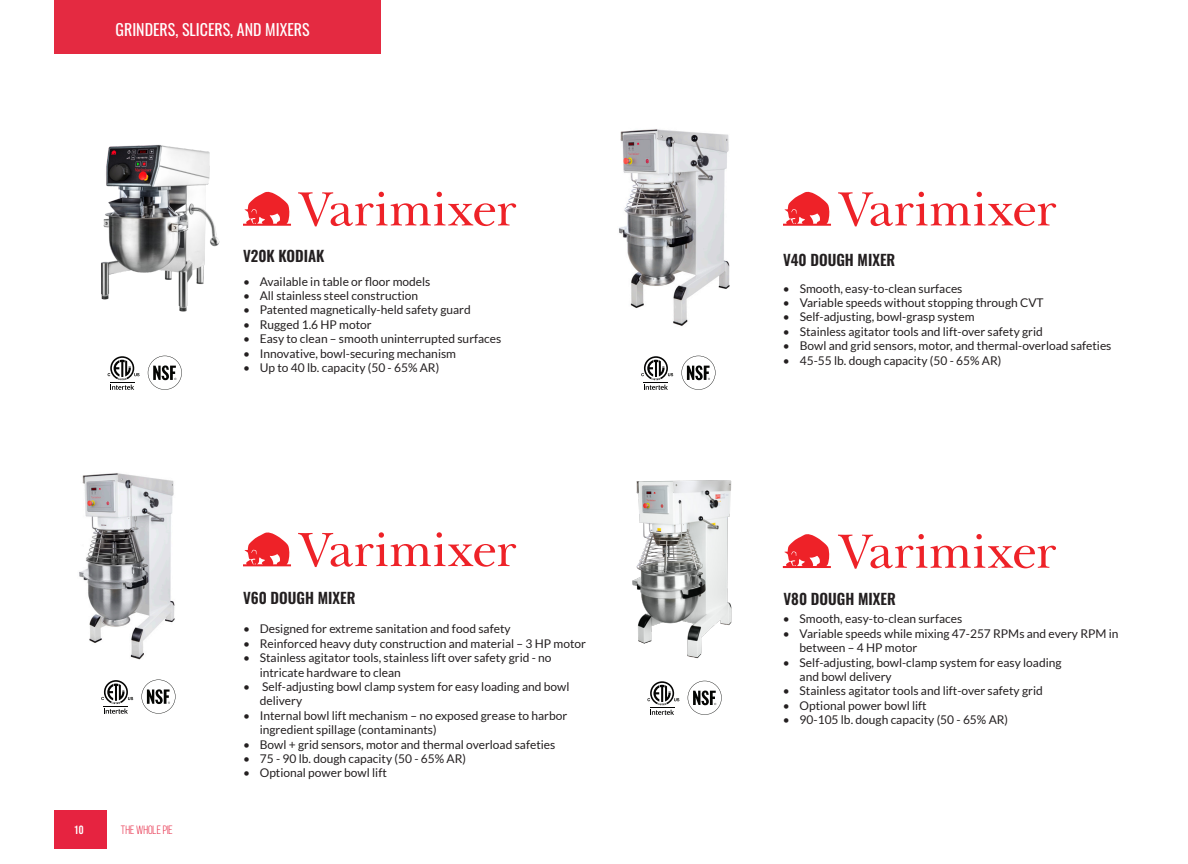
<style>
.page{position:relative;width:1188px;height:864px;background:#fff}
.page>*{position:absolute;margin:0;border:0;box-sizing:border-box;transform-origin:0 0}
.Model{font:15.9px "Oswald";color:#fff}
.Model-2{font:600 15px "Oswald";color:#231f20}
.t1{font:12px/14.4px "Lato";color:#231f20}
.t2{font:12px "Bebas Neue";color:#e62340}
.t3{font:12px "Bebas Neue";color:#fff}
</style>
<div class="page">
<img style="left:101px;top:144px;width:119px;height:168px">
<img style="left:618px;top:129px;width:112px;height:197px">
<svg style="left:298px;top:192px;width:218px;height:34px"></svg>
<svg style="left:243px;top:192px;width:48px;height:34px"></svg>
<svg style="left:838px;top:192px;width:218px;height:34px"></svg>
<svg style="left:783px;top:192px;width:48px;height:34px"></svg>
<div style="left:54px;top:0;width:326px;height:53px;background:#e42a41"></div>
<img style="left:79px;top:473px;width:96px;height:187px">
<svg style="left:298px;top:532px;width:218px;height:35px"></svg>
<svg style="left:243px;top:532px;width:48px;height:34px"></svg>
<svg style="left:108px;top:356px;width:32px;height:34px"></svg>
<svg style="left:148px;top:356px;width:34px;height:34px"></svg>
<svg style="left:641px;top:356px;width:32px;height:34px"></svg>
<svg style="left:681px;top:356px;width:34px;height:34px"></svg>
<svg style="left:101px;top:680px;width:32px;height:34px"></svg>
<svg style="left:141px;top:680px;width:34px;height:34px"></svg>
<svg style="left:838px;top:534px;width:218px;height:35px"></svg>
<svg style="left:783px;top:534px;width:48px;height:34px"></svg>
<img style="left:632px;top:480px;width:100px;height:179px">
<svg style="left:647px;top:681px;width:32px;height:34px"></svg>
<svg style="left:688px;top:681px;width:34px;height:34px"></svg>
<div style="left:54px;top:810px;width:53px;height:38px;background:#e62340"></div>
<p class="Model" style="left:116px;top:15px;width:196px">GRINDERS, SLICERS, AND MIXERS</p>
<p class="Model-2" style="left:243px;top:248px;width:83px">V20K KODIAK</p>
<p class="t1" style="left:243px;top:274px;width:189px">• Available in table or floor models</p>
<p class="t1" style="left:243px;top:288px;width:177px">• All stainless steel construction</p>
<p class="t1" style="left:243px;top:303px;width:229px">• Patented magnetically-held safety guard</p>
<p class="t1" style="left:243px;top:317px;width:130px">• Rugged 1.6 HP motor</p>
<p class="t1" style="left:243px;top:331px;width:260px">• Easy to clean – smooth uninterrupted surfaces</p>
<p class="t1" style="left:243px;top:346px;width:215px">• Innovative, bowl-securing mechanism</p>
<p class="t1" style="left:243px;top:360px;width:198px">• Up to 40 lb. capacity (50 - 65% AR)</p>
<p class="Model-2" style="left:243px;top:590px;width:114px">V60 DOUGH MIXER</p>
<p class="t3" style="left:74px;top:823px;width:11px">10</p>
<p class="t2" style="left:121px;top:823px;width:53px">THE WHOLE PIE</p>
<p class="t1" style="left:243px;top:622px;width:269px">• Designed for extreme sanitation and food safety</p>
<p class="t1" style="left:243px;top:636px;width:345px">• Reinforced heavy duty construction and material – 3 HP motor</p>
<p class="t1" style="left:260px;top:650px;width:293px;text-indent:-17px">• Stainless agitator tools, stainless lift over safety grid - no intricate hardware to clean</p>
<p class="t1" style="left:260px;top:679px;width:311px;text-indent:-17px">• Self-adjusting bowl clamp system for easy loading and bowl delivery</p>
<p class="t1" style="left:260px;top:708px;width:309px;text-indent:-17px">• Internal bowl lift mechanism – no exposed grease to harbor ingredient spillage (contaminants)</p>
<p class="t1" style="left:243px;top:737px;width:314px">• Bowl + grid sensors, motor and thermal overload safeties</p>
<p class="t1" style="left:243px;top:751px;width:225px">• 75 - 90 lb. dough capacity (50 - 65% AR)</p>
<p class="t1" style="left:243px;top:766px;width:145px">• Optional power bowl lift</p>
<p class="Model-2" style="left:783px;top:252px;width:114px">V40 DOUGH MIXER</p>
<p class="t1" style="left:783px;top:281px;width:181px">• Smooth, easy-to-clean surfaces</p>
<p class="t1" style="left:783px;top:295px;width:262px">• Variable speeds without stopping through CVT</p>
<p class="t1" style="left:783px;top:310px;width:193px">• Self-adjusting, bowl-grasp system</p>
<p class="t1" style="left:783px;top:324px;width:261px">• Stainless agitator tools and lift-over safety grid</p>
<p class="t1" style="left:783px;top:339px;width:330px">• Bowl and grid sensors, motor, and thermal-overload safeties</p>
<p class="t1" style="left:783px;top:353px;width:220px">• 45-55 lb. dough capacity (50 - 65% AR)</p>
<p class="Model-2" style="left:783px;top:591px;width:114px">V80 DOUGH MIXER</p>
<p class="t1" style="left:783px;top:612px;width:181px">• Smooth, easy-to-clean surfaces</p>
<p class="t1" style="left:800px;top:626px;width:320px;text-indent:-17px">• Variable speeds while mixing 47-257 RPMs and every RPM in between – 4 HP motor</p>
<p class="t1" style="left:800px;top:655px;width:264px;text-indent:-17px">• Self-adjusting, bowl-clamp system for easy loading and bowl delivery</p>
<p class="t1" style="left:783px;top:684px;width:261px">• Stainless agitator tools and lift-over safety grid</p>
<p class="t1" style="left:783px;top:698px;width:145px">• Optional power bowl lift</p>
<p class="t1" style="left:783px;top:713px;width:227px">• 90-105 lb. dough capacity (50 - 65% AR)</p>
</div>
